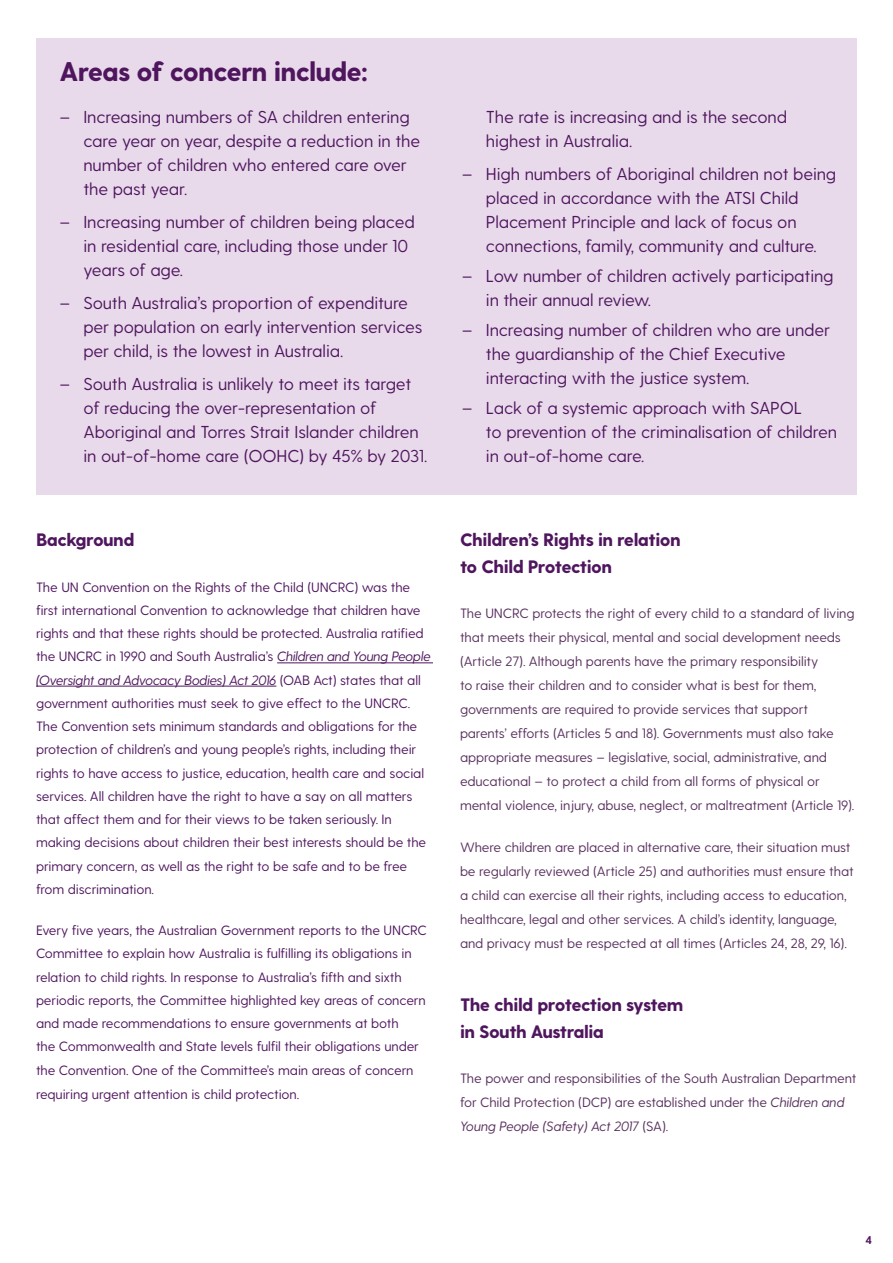
<style>
.page{position:relative;width:893px;height:1263px;background:#fff}
.page>*{position:absolute;margin:0;border:0;box-sizing:border-box;transform-origin:0 0}
.Heading_1{font:800 27px "Greycliff CF";letter-spacing:-.03em;color:#4f165e}
.Heading_2{font:800 18px/27px "Greycliff CF";letter-spacing:-.03em;color:#4f165e}
.Indent{font:17.25px/24px "Greycliff CF";letter-spacing:-.01em;color:#4f165e}
.Paragraph{font:13.5px/23.2px "Greycliff CF";letter-spacing:-.01em;color:#4f165e}
.Paragraph_Standard{font:13.5px/24px "Greycliff CF";letter-spacing:-.01em;color:#59305e}
.t1{font:700 11.25px "Greycliff CF";color:#4f165e}
.s1{font-style:italic}
</style>
<div class="page">
<div style="left:36px;top:39px;width:821px;height:456px;background:#e8daeb"></div>
<hr style="left:277px;top:663px;width:156px;height:1px;background:#4f165e">
<hr style="left:36px;top:686px;width:240px;height:1px;background:#4f165e">
<p class="Heading_1" style="left:59px;top:56px;width:310px">Areas of concern include:</p>
<p class="Indent" style="left:83px;top:106px;width:338px;text-indent:-24px">– Increasing numbers of SA children entering care year on year, despite a reduction in the number of children who entered care over the past year.</p>
<p class="Indent" style="left:83px;top:211px;width:333px;text-indent:-24px">– Increasing number of children being placed in residential care, including those under 10 years of age.</p>
<p class="Indent" style="left:83px;top:292px;width:340px;text-indent:-24px">– South Australia’s proportion of expenditure per population on early intervention services per child, is the lowest in Australia.</p>
<p class="Indent" style="left:83px;top:373px;width:345px;text-indent:-24px">– South Australia is unlikely to meet its target of reducing the over-representation of Aboriginal and Torres Strait Islander children in out-of-home care (OOHC) by 45% by 2031.</p>
<p class="Heading_2" style="left:36px;top:527px;width:100px">Background</p>
<p class="Paragraph" style="left:36px;top:575px;width:396px">The UN Convention on the Rights of the Child (UNCRC) was the first international Convention to acknowledge that children have rights and that these rights should be protected. Australia ratified the UNCRC in 1990 and South Australia’s <span class="s1">Children and Young People (Oversight and Advocacy Bodies) Act 2016</span> (OAB Act) states that all government authorities must seek to give effect to the UNCRC.<br>The Convention sets minimum standards and obligations for the protection of children’s and young people’s rights, including their rights to have access to justice, education, health care and social services. All children have the right to have a say on all matters that affect them and for their views to be taken seriously. In making decisions about children their best interests should be the primary concern, as well as the right to be safe and to be free from discrimination.</p>
<p class="Paragraph" style="left:36px;top:919px;width:393px">Every five years, the Australian Government reports to the UNCRC Committee to explain how Australia is fulfilling its obligations in relation to child rights. In response to Australia’s fifth and sixth periodic reports, the Committee highlighted key areas of concern and made recommendations to ensure governments at both<br>the Commonwealth and State levels fulfil their obligations under the Convention. One of the Committee’s main areas of concern requiring urgent attention is child protection.</p>
<p class="Indent" style="left:486px;top:106px;width:303px">The rate is increasing and is the second highest in Australia.</p>
<p class="Indent" style="left:486px;top:163px;width:352px;text-indent:-24px">– High numbers of Aboriginal children not being placed in accordance with the ATSI Child Placement Principle and lack of focus on connections, family, community and culture.</p>
<p class="Indent" style="left:486px;top:265px;width:349px;text-indent:-24px">– Low number of children actively participating in their annual review.</p>
<p class="Indent" style="left:486px;top:319px;width:346px;text-indent:-24px">– Increasing number of children who are under the guardianship of the Chief Executive interacting with the justice system.</p>
<p class="Indent" style="left:486px;top:397px;width:353px;text-indent:-24px">– Lack of a systemic approach with SAPOL<br>to prevention of the criminalisation of children in out-of-home care.</p>
<p class="Heading_2" style="left:460px;top:527px;width:222px">Children’s Rights in relation to Child Protection</p>
<p class="Paragraph_Standard" style="left:460px;top:601px;width:396px">The UNCRC protects the right of every child to a standard of living that meets their physical, mental and social development needs (Article 27). Although parents have the primary responsibility<br>to raise their children and to consider what is best for them, governments are required to provide services that support parents’ efforts (Articles 5 and 18). Governments must also take appropriate measures – legislative, social, administrative, and educational – to protect a child from all forms of physical or mental violence, injury, abuse, neglect, or maltreatment (Article 19).</p>
<p class="Paragraph_Standard" style="left:460px;top:835px;width:395px">Where children are placed in alternative care, their situation must be regularly reviewed (Article 25) and authorities must ensure that a child can exercise all their rights, including access to education, healthcare, legal and other services. A child’s identity, language, and privacy must be respected at all times (Articles 24, 28, 29, 16).</p>
<p class="Heading_2" style="left:460px;top:992px;width:225px">The child protection system in South Australia</p>
<p class="Paragraph_Standard" style="left:460px;top:1066px;width:398px">The power and responsibilities of the South Australian Department for Child Protection (DCP) are established under the <span class="s1">Children and<br>Young People (Safety) Act 2017</span> (SA).</p>
<p class="t1" style="left:865px;top:1233px;width:8px">4</p>
</div>
